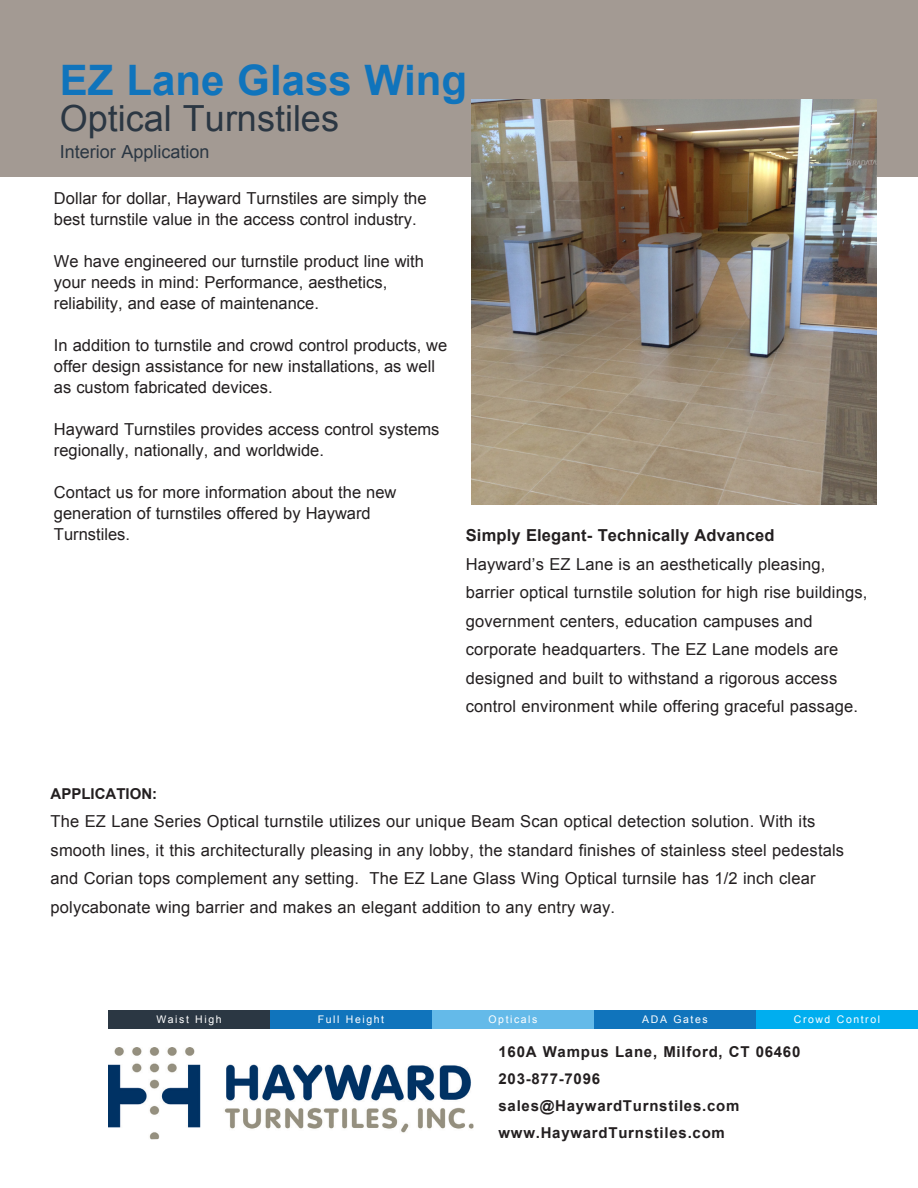
<style>
.page{position:relative;width:918px;height:1188px;background:#fff}
.page>*{position:absolute;margin:0;border:0;box-sizing:border-box;transform-origin:0 0}
.t1{font:700 42px "Arial";color:#1074bc}
.t2{font:36px "Arial";color:#2b3743}
.t3{font:18px "Arial";color:#2b3743}
.t4{font:16.5px/28.5px "Arial";letter-spacing:.01em;color:#231f20}
.t5{font:700 16.5px "Arial";letter-spacing:.01em;color:#231f20}
.t6{font:700 15px "Arial";letter-spacing:.05em;color:#231f20}
.t7{font:700 15px "Arial";color:#231f20}
.t8{font:10.5px "Arial";letter-spacing:.15em;color:#fff}
</style>
<div class="page">
<div style="left:0;top:0;width:918px;height:176px;background:#a39a93"></div>
<img style="left:472px;top:100px;width:405px;height:405px">
<div style="left:108px;top:1010px;width:162px;height:19px;background:#2b3743"></div>
<div style="left:270px;top:1010px;width:162px;height:19px;background:#1074bc"></div>
<div style="left:432px;top:1010px;width:162px;height:19px;background:#64bae9"></div>
<div style="left:594px;top:1010px;width:162px;height:19px;background:#1074bc"></div>
<div style="left:756px;top:1010px;width:162px;height:19px;background:#00aeef"></div>
<img style="left:108px;top:1047px;width:365px;height:93px">
<p class="t1" style="left:60px;top:53px;width:409px">EZ Lane Glass Wing</p>
<p class="t2" style="left:60px;top:95px;width:281px">Optical Turnstiles</p>
<p class="t3" style="left:60px;top:140px;width:151px">Interior Application</p>
<p class="t4" style="left:54px;top:188px;width:374px;line-height:21px">Dollar for dollar, Hayward Turnstiles are simply the best turnstile value in the access control industry.</p>
<p class="t4" style="left:54px;top:251px;width:372px;line-height:21px">We have engineered our turnstile product line with your needs in mind: Performance, aesthetics,</p>
<p class="t4" style="left:54px;top:289px;width:267px">reliability, and ease of maintenance.</p>
<p class="t4" style="left:54px;top:335px;width:395px;line-height:21px">In addition to turnstile and crowd control products, we offer design assistance for new installations, as well as custom fabricated devices.</p>
<p class="t4" style="left:54px;top:415px;width:387px">Hayward Turnstiles provides access control systems</p>
<p class="t4" style="left:54px;top:436px;width:272px">regionally, nationally, and worldwide.</p>
<p class="t4" style="left:54px;top:478px;width:344px">Contact us for more information about the new</p>
<p class="t4" style="left:54px;top:499px;width:318px">generation of turnstiles offered by Hayward</p>
<p class="t4" style="left:54px;top:520px;width:78px">Turnstiles.</p>
<p class="t5" style="left:466px;top:524px;width:310px">Simply Elegant- Technically Advanced</p>
<p class="t4" style="left:466px;top:550px;width:403px">Hayward’s EZ Lane is an aesthetically pleasing, barrier optical turnstile solution for high rise buildings, government centers, education campuses and corporate headquarters. The EZ Lane models are designed and built to withstand a rigorous access control environment while offering graceful passage.</p>
<p class="t7" style="left:51px;top:783px;width:108px">APPLICATION:</p>
<p class="t4" style="left:51px;top:807px;width:795px">The EZ Lane Series Optical turnstile utilizes our unique Beam Scan optical detection solution. With its smooth lines, it this architecturally pleasing in any lobby, the standard finishes of stainless steel pedestals and Corian tops complement any setting. The EZ Lane Glass Wing Optical turnsile has 1/2 inch clear polycabonate wing barrier and makes an elegant addition to any entry way.</p>
<p class="t8" style="left:156px;top:1013px;width:67px">Waist High</p>
<p class="t8" style="left:318px;top:1013px;width:68px">Full Height</p>
<p class="t8" style="left:489px;top:1013px;width:50px">Opticals</p>
<p class="t8" style="left:642px;top:1013px;width:67px">ADA Gates</p>
<p class="t8" style="left:794px;top:1013px;width:88px">Crowd Control</p>
<p class="t6" style="left:499px;top:1041px;width:303px">160A Wampus Lane, Milford, CT 06460</p>
<p class="t6" style="left:499px;top:1068px;width:103px">203-877-7096</p>
<p class="t6" style="left:499px;top:1095px;width:242px">sales@HaywardTurnstiles.com</p>
<p class="t6" style="left:499px;top:1122px;width:228px">www.HaywardTurnstiles.com</p>
</div>
